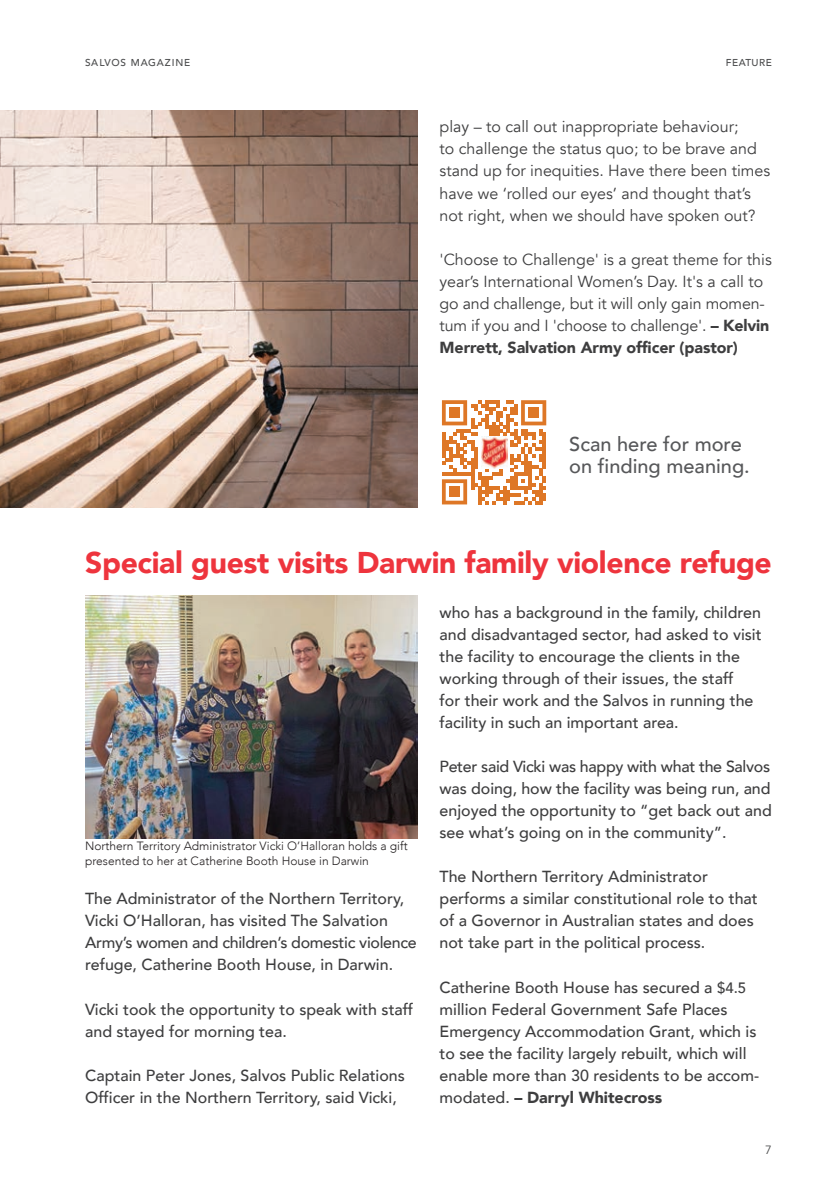
<style>
.page{position:relative;width:840px;height:1191px;background:#fff}
.page>*{position:absolute;margin:0;border:0;box-sizing:border-box;transform-origin:0 0}
.Heading_News_-_re{font:900 30px "Avenir";letter-spacing:-.01em;color:#ee343d}
.Salvos_Subhead{font:500 20px/22px "Avenir";color:#57585a}
.Body{font:500 16px/22px "Avenir";color:#3e3e3f}
.Body-2{font:16px/22px "Avenir";color:#3e3e3f}
.Image_Caption{font:300 12px/14.4px "Avenir";color:#231f20}
.t1{font:12px "Avenir";color:#4b4c4d}
.Page_name_-_Right{font:500 10px "Avenir";letter-spacing:.08em;color:#4b4c4d}
.Page_name_-_Right-2{font:500 10px "Avenir";letter-spacing:.06em;color:#4b4c4d}
.s1{font-weight:900}
.s2{font-size:15px}
</style>
<div class="page">
<img style="left:0;top:110px;width:417px;height:397px">
<svg style="left:441px;top:400px;width:105px;height:104px"></svg>
<div style="left:449px;top:407px;width:10px;height:11px;background:#de7726"></div>
<div style="left:528px;top:407px;width:10px;height:11px;background:#de7726"></div>
<div style="left:449px;top:486px;width:10px;height:11px;background:#de7726"></div>
<img style="left:481px;top:436px;width:26px;height:32px">
<img style="left:85px;top:595px;width:332px;height:243px">
<p class="Page_name_-_Right" style="left:85px;top:54px;width:107px">SALVOS MAGAZINE</p>
<p class="Page_name_-_Right-2" style="left:725px;top:54px;width:47px">FEATURE</p>
<p class="Body-2" style="left:439px;top:116px;width:332px">play – to call out inappropriate behaviour;<br>to challenge the status quo; to be brave and stand up for inequities. Have there been times have we ‘rolled our eyes’ and thought that’s not right, when we should have spoken out?</p>
<p class="Body-2" style="left:439px;top:248px;width:333px">'Choose to Challenge' is a great theme for this year’s International Women’s Day. It's a call to go and challenge, but it will only gain momen&shy;tum if you and I 'choose to challenge'. <span class="s1">– Kelvin Merrett, Salvation Army officer (pastor)</span></p>
<p class="Salvos_Subhead" style="left:569px;top:432px;width:182px">Scan here for more on finding meaning.</p>
<p class="Heading_News_-_re" style="left:85px;top:537px;width:687px">Special guest visits Darwin family violence refuge</p>
<p class="Image_Caption" style="left:85px;top:838px;width:324px">Northern Territory Administrator Vicki O’Halloran holds a gift presented to her at Catherine Booth House in Darwin</p>
<p class="Body" style="left:85px;top:887px;width:333px">The Administrator of the Northern Territory, Vicki O’Halloran, has visited The Salvation Army’s women and children’s domestic violence refuge, Catherine Booth House, in Darwin.</p>
<p class="Body" style="left:85px;top:997px;width:329px">Vicki took the opportunity to speak with staff and stayed for morning tea.</p>
<p class="Body" style="left:85px;top:1063px;width:321px">Captain Peter Jones, Salvos Public Relations<br>Officer in the Northern Territory, said Vicki,</p>
<p class="Body" style="left:439px;top:600px;width:323px">who has a background in the family, children and disadvantaged sector, had asked to visit the facility to encourage the clients in the working through of their issues, the staff<br>for their work and the Salvos in running the facility in such an important area.</p>
<p class="Body" style="left:439px;top:754px;width:333px;text-align:justify">Peter said Vicki was happy with what the Salvos was doing, how the facility was being run, and enjoyed the opportunity to “get back out and see what’s going on in the community”.</p>
<p class="Body" style="left:439px;top:864px;width:319px">The Northern Territory Administrator performs a similar constitutional role to that of a Governor in Australian states and does not take part in the political process.</p>
<p class="Body" style="left:439px;top:975px;width:321px">Catherine Booth House has secured a <span class="s2">$4.5 </span>million Federal Government Safe Places Emergency Accommodation Grant, which is to see the facility largely rebuilt, which will enable more than 30 residents to be accom&shy;modated. <span class="s1">– Darryl Whitecross</span></p>
<p class="t1" style="left:764px;top:1142px;width:8px">7</p>
</div>
